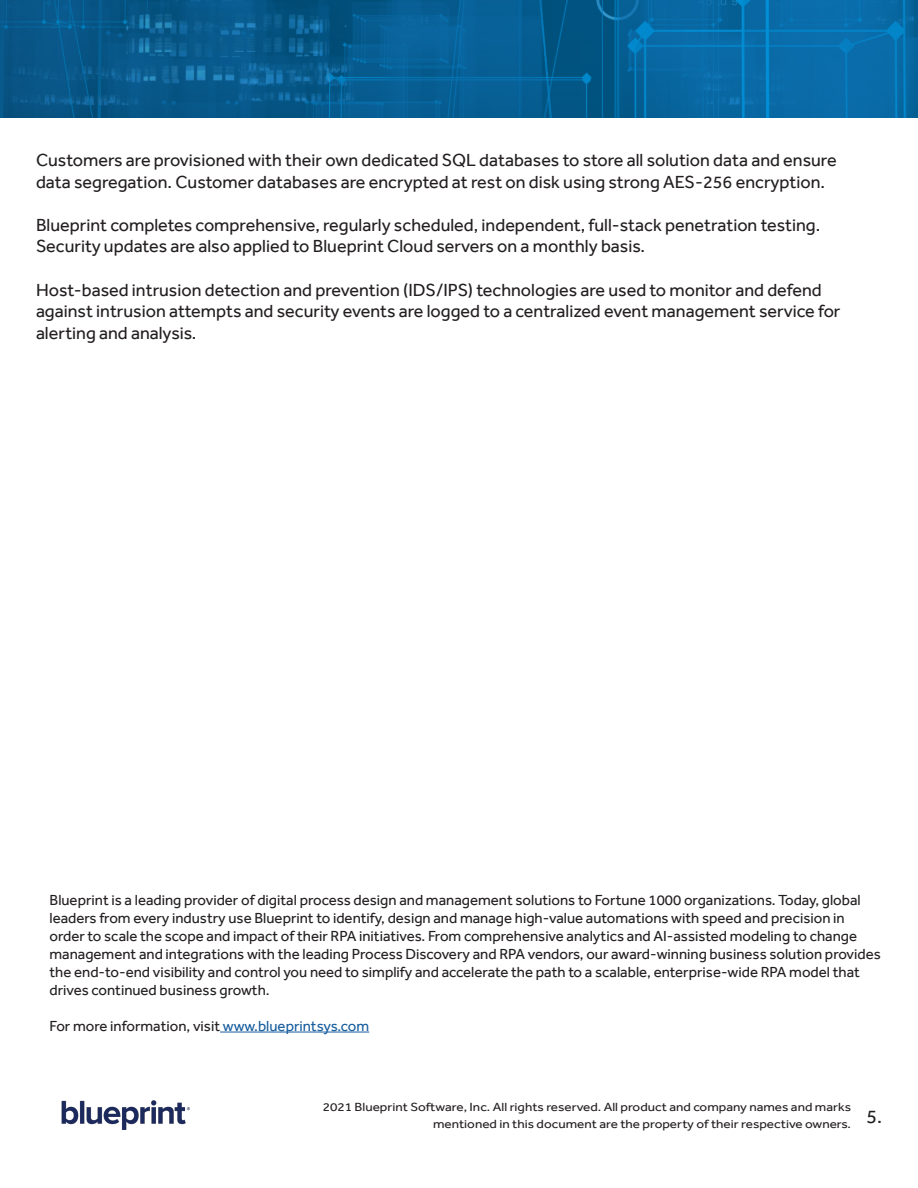
<style>
.page{position:relative;width:918px;height:1188px;background:#fff}
.page>*{position:absolute;margin:0;border:0;box-sizing:border-box;transform-origin:0 0}
.t1{font:19.5px "Effra";color:#231f20}
.t2{font:18px/21.6px "Effra";color:#231f20}
.t3{font:15px/18px "Effra";color:#231f20}
.t4{font:12.15px/16.2px "Effra";color:#231f20;text-align:right;scale:1.11 1}
.s1{color:#175d9e}
</style>
<div class="page">
<svg style="left:0;top:0;width:918px;height:118px;background:#075f95"></svg>
<img style="left:61px;top:1100px;width:129px;height:30px">
<hr style="left:220px;top:1032px;width:149px;height:1px;background:#175d9e">
<p class="t2" style="left:36px;top:149px;width:802px">Customers are provisioned with their own dedicated SQL databases to store all solution data and ensure data segregation. Customer databases are encrypted at rest on disk using strong AES-256 encryption.</p>
<p class="t2" style="left:36px;top:214px;width:786px">Blueprint completes comprehensive, regularly scheduled, independent, full-stack penetration testing.<br>Security updates are also applied to Blueprint Cloud servers on a monthly basis.</p>
<p class="t2" style="left:36px;top:278px;width:806px">Host-based intrusion detection and prevention (IDS/IPS) technologies are used to monitor and defend against intrusion attempts and security events are logged to a centralized event management service for alerting and analysis.</p>
<p class="t3" style="left:50px;top:890px;width:833px">Blueprint is a leading provider of digital process design and management solutions to Fortune 1000 organizations. Today, global leaders from every industry use Blueprint to identify, design and manage high-value automations with speed and precision in order to scale the scope and impact of their RPA initiatives. From comprehensive analytics and AI-assisted modeling to change management and integrations with the leading Process Discovery and RPA vendors, our award-winning business solution provides the end-to-end visibility and control you need to simplify and accelerate the path to a scalable, enterprise-wide RPA model that drives continued business growth.</p>
<p class="t3" style="left:50px;top:1016px;width:321px">For more information, visit <span class="s1">www.blueprintsys.com</span></p>
<p class="t4" style="left:323px;top:1099px;width:477px">2021 Blueprint Software, Inc. All rights reserved. All product and company names and marks mentioned in this document are the property of their respective owners.</p>
<p class="t1" style="left:866px;top:1104px;width:17px">5.</p>
</div>
